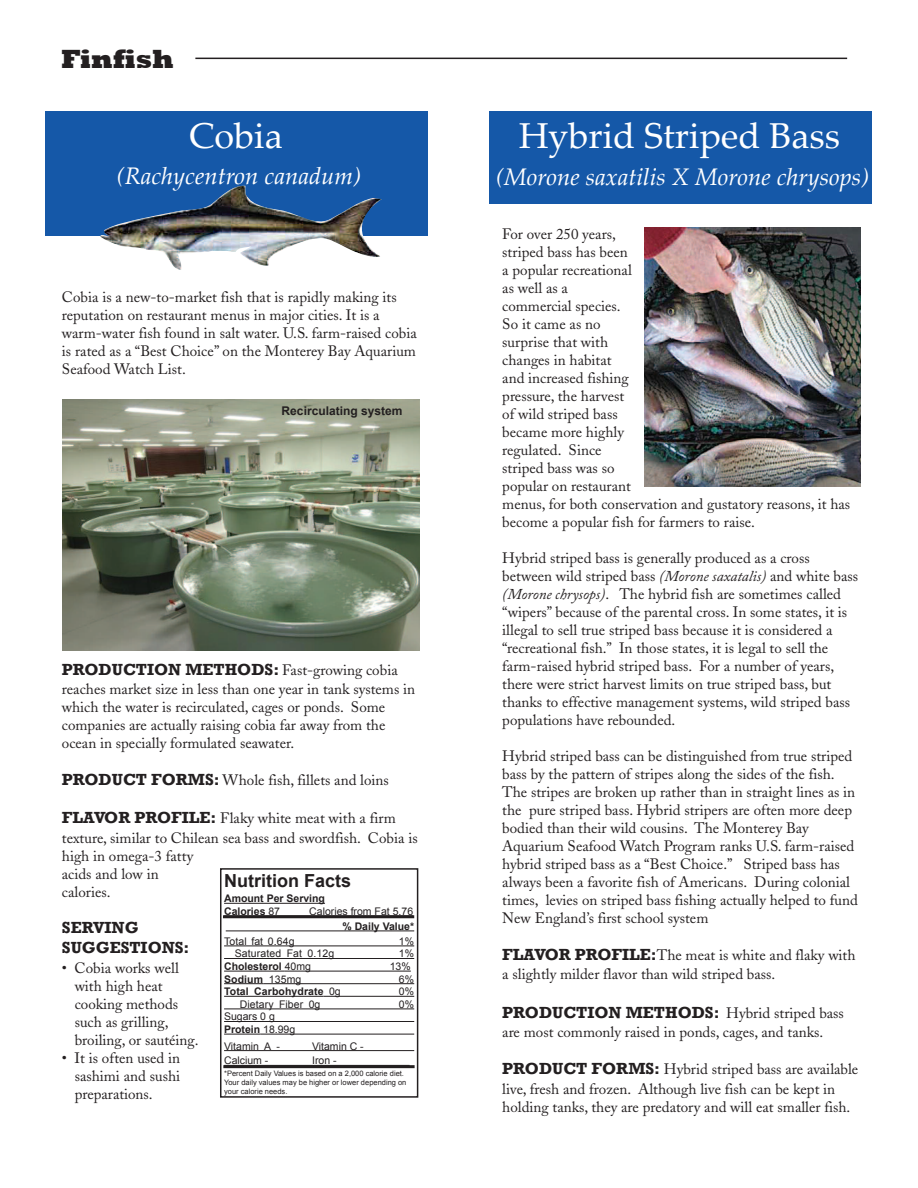
<style>
.page{position:relative;width:918px;height:1188px;background:#fff}
.page>*{position:absolute;margin:0;border:0;box-sizing:border-box;transform-origin:0 0}
.t1{font:36px "Palatino Linotype";color:#fff}
.t2{font:800 27px "Rockwell";color:#231f20}
.t3{font:italic 24px "Palatino Linotype";color:#fff}
.t4{font:700 18px "Arial";color:#231f20}
.t5{font:700 16.5px/19.8px "Rockwell";color:#231f20}
.t6{font:15px/18px "Adobe Caslon";color:#231f20}
.t7{font:700 12px "Arial";color:#231f20}
.t8{font:10.5px/12.6px "Arial";color:#231f20}
.t9{font:700 10.5px/12.6px "Arial";color:#231f20}
.t10{font:7.5px/9px "Arial";color:#231f20}
.s1{font-family:"Adobe Caslon";font-weight:400;font-size:15px}
.s2{font-family:"Rockwell";font-weight:700;font-size:16.5px}
.s3{font-weight:400}
.s4{font-weight:700}
.s5{font-family:"Adobe Caslon Pro";font-style:italic}
</style>
<div class="page">
<img style="left:63px;top:400px;width:356px;height:251px">
<div style="left:46px;top:111px;width:382px;height:125px;background:#1558a8"></div>
<div style="left:489px;top:111px;width:383px;height:93px;background:#1558a8"></div>
<img style="left:100px;top:185px;width:282px;height:85px">
<img style="left:645px;top:227px;width:216px;height:259px">
<div style="left:220px;top:868px;width:198px;height:230px;border:2px solid #231f20"></div>
<hr style="left:224px;top:903px;width:101px;height:1px;background:#231f20">
<hr style="left:226px;top:931px;width:188px;height:1px;background:#231f20">
<hr style="left:224px;top:946px;width:190px;height:1px;background:#231f20">
<hr style="left:224px;top:958px;width:190px;height:1px;background:#231f20">
<hr style="left:224px;top:971px;width:61px;height:1px;background:#231f20">
<hr style="left:285px;top:971px;width:126px;height:1px;background:#231f20">
<hr style="left:224px;top:983px;width:39px;height:1px;background:#231f20">
<hr style="left:263px;top:983px;width:151px;height:1px;background:#231f20">
<hr style="left:224px;top:996px;width:100px;height:1px;background:#231f20">
<hr style="left:324px;top:996px;width:90px;height:1px;background:#231f20">
<hr style="left:224px;top:1009px;width:190px;height:1px;background:#231f20">
<hr style="left:224px;top:1021px;width:190px;height:1px;background:#231f20">
<hr style="left:224px;top:1034px;width:36px;height:1px;background:#231f20">
<hr style="left:260px;top:1034px;width:154px;height:1px;background:#231f20">
<hr style="left:224px;top:1050px;width:190px;height:1px;background:#231f20">
<hr style="left:223px;top:915px;width:191px;height:3px;background:#231f20">
<hr style="left:223px;top:1065px;width:192px;height:3px;background:#231f20">
<hr style="left:195px;top:58px;width:652px;height:1px;background:#231f20">
<h2 class="t2" style="left:62px;top:42px;width:114px">Finfish</h2>
<h1 class="t1" style="left:189px;top:122px;width:95px">Cobia</h1>
<h3 class="t3" style="left:117px;top:166px;width:246px">(Rachycentron canadum)</h3>
<p class="t6" style="left:62px;top:290px;width:356px">Cobia is a new-to-market fish that is rapidly making its reputation on restaurant menus in major cities. It is a warm-water fish found in salt water. U.S. farm-raised cobia is rated as a “Best Choice” on the Monterey Bay Aquarium Seafood Watch List.</p>
<p class="t7" style="left:282px;top:404px;width:122px">Recirculating system</p>
<p class="t5" style="left:62px;top:659px;width:337px">PRODUCTION METHODS: <span class="s1">Fast-growing cobia</span></p>
<p class="t6" style="left:62px;top:682px;width:355px">reaches market size in less than one year in tank systems in which the water is recirculated, cages or ponds. Some companies are actually raising cobia far away from the ocean in specially formulated seawater.</p>
<p class="t6" style="left:62px;top:773px;width:329px"><span class="s2">PRODUCT FORMS:</span> Whole fish, fillets and loins</p>
<p class="t6" style="left:62px;top:810px;width:357px;line-height:19.8px"><span class="s2">FLAVOR PROFILE:</span> Flaky white meat with a firm texture, similar to Chilean sea bass and swordfish. Cobia is</p>
<p class="t6" style="left:62px;top:849px;width:133px">high in omega-3 fatty acids and low in calories.</p>
<p class="t5" style="left:62px;top:918px;width:129px">SERVING<br>SUGGESTIONS:</p>
<p class="t6" style="left:75px;top:961px;width:125px;text-indent:-13px">• Cobia works well with high heat cooking methods such as grilling, broiling, or sautéing.</p>
<p class="t6" style="left:75px;top:1051px;width:107px;text-align:justify;text-indent:-13px">• It is often used in sashimi and sushi preparations.</p>
<p class="t4" style="left:224px;top:871px;width:128px">Nutrition Facts</p>
<p class="t9" style="left:224px;top:892px;width:102px">Amount Per Serving<br>Calories <span class="s3">87</span></p>
<p class="t8" style="left:309px;top:905px;width:105px">Calories from Fat 5.76</p>
<p class="t9" style="left:342px;top:920px;width:73px">% Daily Value*</p>
<p class="t8" style="left:224px;top:935px;width:72px">Total fat 0.64g</p>
<p class="t8" style="left:399px;top:935px;width:17px">1%</p>
<p class="t8" style="left:235px;top:948px;width:101px">Saturated Fat 0.12g</p>
<p class="t8" style="left:399px;top:948px;width:17px">1%</p>
<p class="t9" style="left:224px;top:960px;width:88px">Cholesterol <span class="s3">40mg</span></p>
<p class="t8" style="left:390px;top:960px;width:23px">13%</p>
<p class="t9" style="left:224px;top:973px;width:79px">Sodium <span class="s3">135mg</span></p>
<p class="t8" style="left:399px;top:973px;width:17px">6%</p>
<p class="t9" style="left:224px;top:985px;width:118px">Total Carbohydrate <span class="s3">0g</span></p>
<p class="t8" style="left:399px;top:985px;width:17px">0%</p>
<p class="t8" style="left:240px;top:998px;width:82px">Dietary Fiber 0g</p>
<p class="t8" style="left:399px;top:998px;width:17px">0%</p>
<p class="t8" style="left:224px;top:1011px;width:73px">Sugars 0 g<br><span class="s4">Protein</span> 18.99g</p>
<p class="t8" style="left:224px;top:1040px;width:57px">Vitamin A -</p>
<p class="t8" style="left:312px;top:1040px;width:53px">Vitamin C -</p>
<p class="t8" style="left:224px;top:1054px;width:46px">Calcium -</p>
<p class="t8" style="left:312px;top:1054px;width:26px">Iron -</p>
<p class="t10" style="left:224px;top:1069px;width:184px">*Percent Daily Values is based on a 2,000 calorie diet.<br>Your daily values may be higher or lower depending on your calorie needs.</p>
<h1 class="t1" style="left:519px;top:122px;width:323px">Hybrid Striped Bass</h1>
<h3 class="t3" style="left:496px;top:168px;width:374px">(Morone saxatilis X Morone chrysops)</h3>
<p class="t6" style="left:502px;top:226px;width:349px">For over 250 years,<br>striped bass has been<br>a popular recreational<br>as well as a<br>commercial species.<br>So it came as no<br>surprise that with<br>changes in habitat<br>and increased fishing<br>pressure, the harvest<br>of wild striped bass<br>became more highly<br>regulated. Since<br>striped bass was so<br>popular on restaurant<br>menus, for both conservation and gustatory reasons, it has become a popular fish for farmers to raise.</p>
<p class="t6" style="left:502px;top:550px;width:357px">Hybrid striped bass is generally produced as a cross between wild striped bass <span class="s5">(Morone saxatalis)</span> and white bass <span class="s5">(Morone chrysops)</span>. The hybrid fish are sometimes called “wipers” because of the parental cross. In some states, it is illegal to sell true striped bass because it is considered a “recreational fish.” In those states, it is legal to sell the farm-raised hybrid striped bass. For a number of years, there were strict harvest limits on true striped bass, but thanks to effective management systems, wild striped bass populations have rebounded.</p>
<p class="t6" style="left:502px;top:749px;width:357px">Hybrid striped bass can be distinguished from true striped bass by the pattern of stripes along the sides of the fish.<br>The stripes are broken up rather than in straight lines as in the pure striped bass. Hybrid stripers are often more deep bodied than their wild cousins. The Monterey Bay Aquarium Seafood Watch Program ranks U.S. farm-raised hybrid striped bass as a “Best Choice.” Striped bass has always been a favorite fish of Americans. During colonial times, levies on striped bass fishing actually helped to fund New England’s first school system</p>
<p class="t6" style="left:502px;top:946px;width:355px;line-height:19.8px"><span class="s2">FLAVOR PROFILE:</span>The meat is white and flaky with a slightly milder flavor than wild striped bass.</p>
<p class="t5" style="left:502px;top:1002px;width:343px">PRODUCTION METHODS: <span class="s1">Hybrid striped bass</span></p>
<p class="t6" style="left:502px;top:1025px;width:323px">are most commonly raised in ponds, cages, and tanks.</p>
<p class="t6" style="left:502px;top:1061px;width:358px;line-height:19.8px"><span class="s2">PRODUCT FORMS:</span> Hybrid striped bass are available live, fresh and frozen. Although live fish can be kept in</p>
<p class="t6" style="left:502px;top:1099px;width:350px">holding tanks, they are predatory and will eat smaller fish.</p>
</div>
